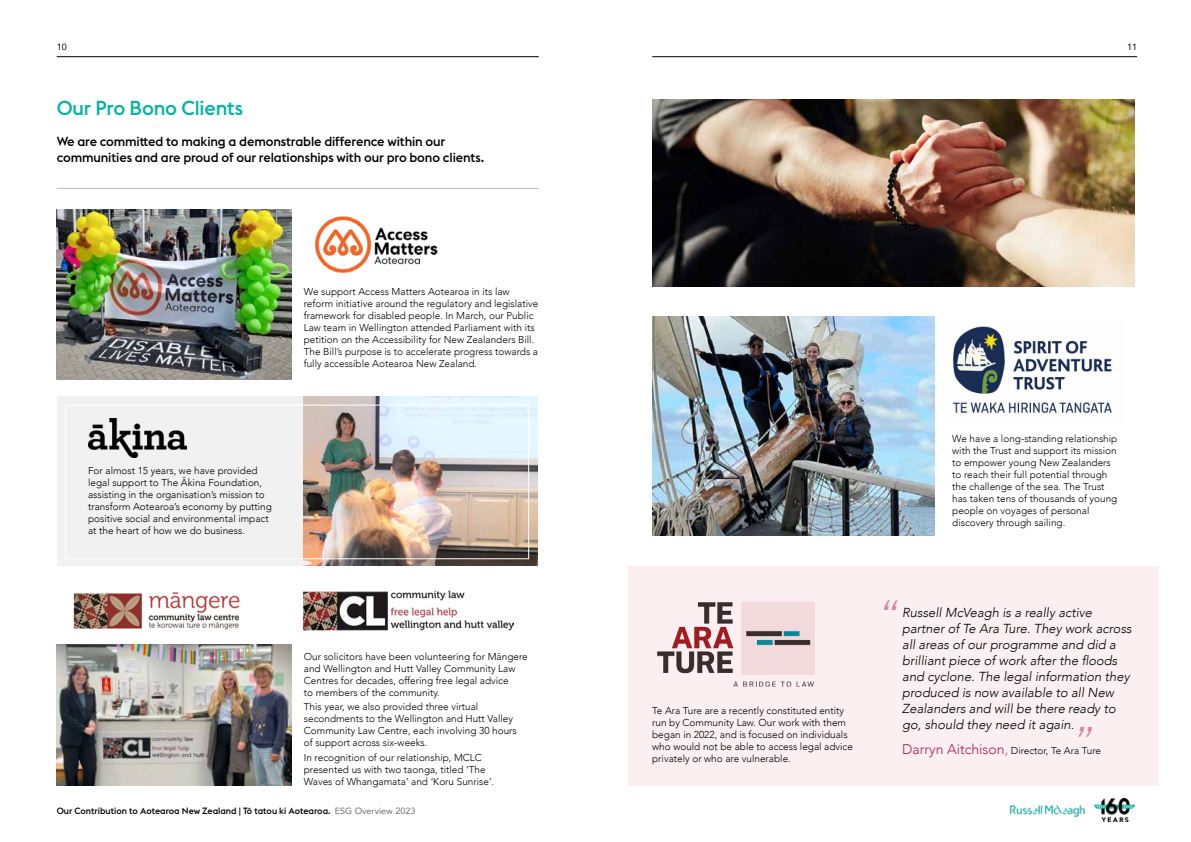
<style>
.page{position:relative;width:1191px;height:842px;background:#fff}
.page>*{position:absolute;margin:0;border:0;box-sizing:border-box;transform-origin:0 0}
.t1{font:italic 300 40.4px "Euclid Flex";color:#b31e56}
.t2{font:500 20px "Euclid Flex";letter-spacing:-.01em;color:#00b5a1}
.t3{font:italic 300 13px/16px "Avenir";color:#000}
.t4{font:500 13px/16px "Euclid Flex";letter-spacing:-.01em;color:#000}
.t5{font:300 10px/12px "Avenir";color:#000}
.t6{font:500 9px "Euclid Flex";color:#000}
.t7{font:9px "Avenir";color:#000}
.s1{font-family:"Avenir";font-weight:400;color:#6d6e71}
.s2{font-size:14px;color:#b31e56}
.s3{font-size:14px;color:#bb62a7}
</style>
<div class="page">
<div style="left:57px;top:396px;width:480px;height:170px;background:#f1f1f2"></div>
<img style="left:652px;top:99px;width:482px;height:187px">
<hr style="left:57px;top:56px;width:482px;height:1px;background:#000">
<img style="left:1010px;top:799px;width:124px;height:22px">
<img style="left:57px;top:210px;width:235px;height:169px">
<img style="left:304px;top:396px;width:233px;height:170px">
<img style="left:315px;top:216px;width:123px;height:57px">
<hr style="left:57px;top:188px;width:482px;height:1px;background:#bcbec0">
<div style="left:628px;top:566px;width:530px;height:219px;background:#fbeff2"></div>
<svg style="left:657px;top:601px;width:158px;height:86px"></svg>
<img style="left:57px;top:644px;width:235px;height:141px">
<img style="left:89px;top:418px;width:98px;height:39px">
<img style="left:652px;top:316px;width:282px;height:219px">
<hr style="left:652px;top:56px;width:485px;height:1px;background:#000">
<img style="left:952px;top:326px;width:160px;height:88px">
<div style="left:65px;top:405px;width:464px;height:154px;border:1px solid #fff"></div>
<img style="left:304px;top:591px;width:209px;height:39px">
<img style="left:73px;top:592px;width:167px;height:38px">
<p class="t7" style="left:57px;top:39px;width:12px">10</p>
<h2 class="t2" style="left:57px;top:97px;width:188px">Our Pro Bono Clients</h2>
<h3 class="t4" style="left:57px;top:134px;width:429px">We are committed to making a demonstrable difference within our communities and are proud of our relationships with our pro bono clients.</h3>
<p class="t5" style="left:304px;top:286px;width:236px">We support Access Matters Aotearoa in its law reform initiative around the regulatory and legislative framework for disabled people. In March, our Public Law team in Wellington attended Parliament with its petition on the Accessibility for New Zealanders Bill.<br>The Bill’s purpose is to accelerate progress towards a fully accessible Aotearoa New Zealand.</p>
<p class="t5" style="left:88px;top:464px;width:185px">For almost 15 years, we have provided legal support to The Ākina Foundation, assisting in the organisation’s mission to transform Aotearoa’s economy by putting positive social and environmental impact at the heart of how we do business.</p>
<p class="t5" style="left:304px;top:650px;width:225px">Our solicitors have been volunteering for Māngere and Wellington and Hutt Valley Community Law Centres for decades, offering free legal advice<br>to members of the community.</p>
<p class="t5" style="left:304px;top:701px;width:214px">This year, we also provided three virtual secondments to the Wellington and Hutt Valley Community Law Centre, each involving 30 hours of support across six-weeks.</p>
<p class="t5" style="left:304px;top:752px;width:192px">In recognition of our relationship, MCLC presented us with two taonga, titled ‘The<br>Waves of Whangamata’ and ‘Koru Sunrise’.</p>
<p class="t6" style="left:57px;top:805px;width:360px">Our Contribution to Aotearoa New Zealand | Tō tatou ki Aotearoa. <span class="s1">ESG Overview 2023</span></p>
<p class="t7" style="left:1127px;top:39px;width:12px">11</p>
<p class="t5" style="left:652px;top:705px;width:193px">Te Ara Ture are a recently constituted entity</p>
<p class="t5" style="left:652px;top:717px;width:202px">run by Community Law. Our work with them began in 2022, and is focused on individuals who would not be able to access legal advice privately or who are vulnerable.</p>
<p class="t5" style="left:952px;top:432px;width:167px">We have a long-standing relationship with the Trust and support its mission to empower young New Zealanders to reach their full potential through the challenge of the sea. The Trust has taken tens of thousands of young people on voyages of personal discovery through sailing.</p>
<h1 class="t1" style="left:876px;top:591px;width:20px">“</h1>
<p class="t3" style="left:902px;top:604px;width:231px">Russell McVeagh is a really active partner of Te Ara Ture. They work across all areas of our programme and did a brilliant piece of work after the floods and cyclone. The legal information they produced is now available to all New Zealanders and will be there ready to go, should they need it again.</p>
<p class="t5" style="left:902px;top:744px;width:200px"><span class="s2">Darryn Aitchison</span><span class="s3">,</span> Director, Te Ara Ture</p>
<h1 class="t1" style="left:1099px;top:745px;width:20px;rotate:-180deg">“</h1>
</div>
